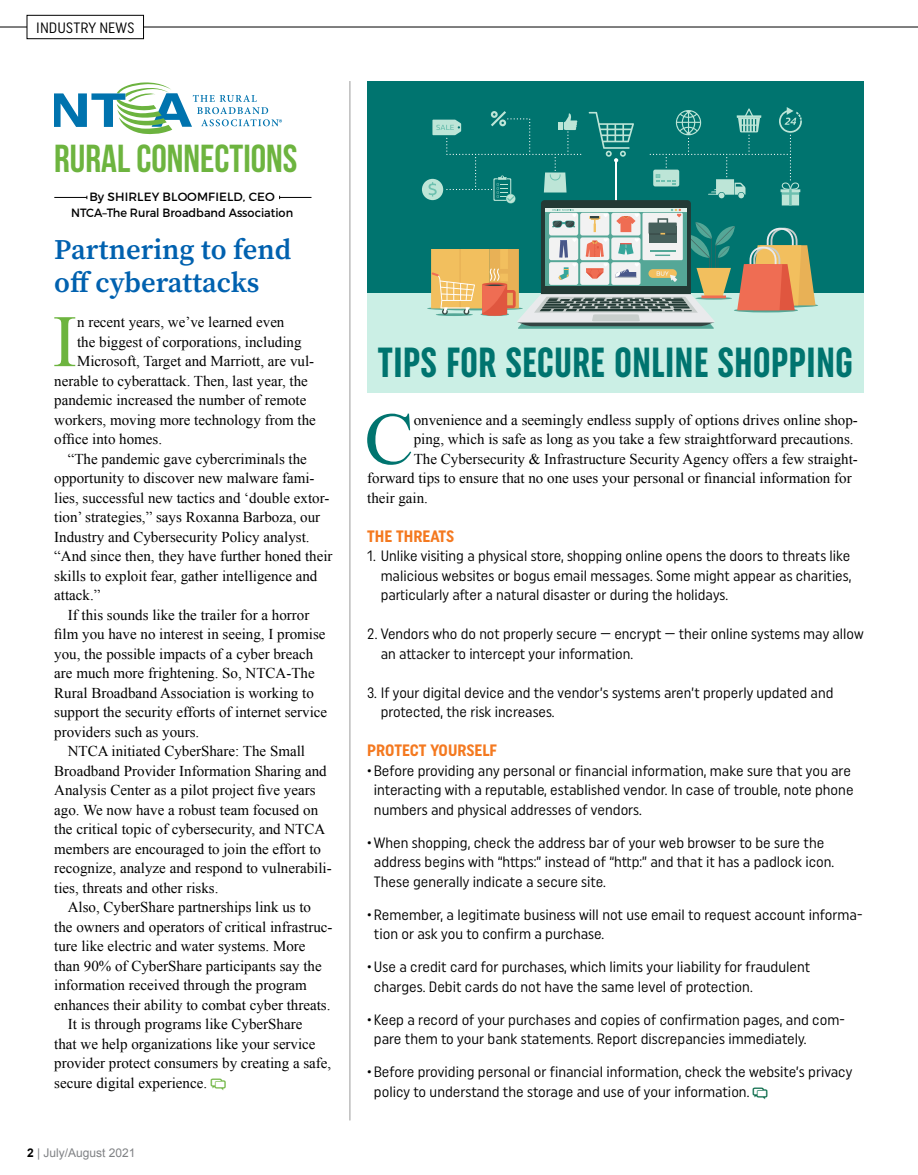
<style>
.page{position:relative;width:918px;height:1175px;background:#fff}
.page>*{position:absolute;margin:0;border:0;box-sizing:border-box;transform-origin:0 0}
.RTM_Drop_Cap{font:73.95px "Times New Roman";color:#6db43f}
.RTM_Drop_Cap-2{font:73.95px "Times New Roman";color:#00746f}
.RTM_Headline{font:700 extra-condensed 42px "Uniform";color:#00746f}
.RTM_Headline-2{font:39px "Bebas Neue";color:#6db43f}
.RTM_Subhead{font:600 28.5px/33px "Source Serif Pro";color:#0061af}
.RTM_Subhead_in_Body{font:700 16.5px "Uniform Condensed";color:#f47920}
.RTM_Page_Header{font:15px/19.5px "Uniform Condensed";color:#000}
.RTM_Body_Copy{font:15px/19.5px "Times New Roman";color:#000}
.RTM_Drop_Cap-3{font:15px "Times New Roman";color:#000}
.RTM_Byline{font:12px "Montserrat";color:#000;scale:.94 1}
.RTM_Byline-2{font:12px "Montserrat";color:#000}
.t1{font:12px "Arial";color:#808285}
.s1{font-weight:700;color:#000}
</style>
<div class="page">
<div style="left:367px;top:81px;width:497px;height:312px;background:#00746f"></div>
<div style="left:367px;top:293px;width:497px;height:100px;background:#cbefe5"></div>
<div style="left:422px;top:179px;width:21px;height:21px;background:#bde5d7;border-radius:50%"></div>
<svg style="left:429px;top:107px;width:387px;height:222px"></svg>
<div style="left:27px;top:15px;width:117px;height:24px;border:1px solid #000"></div>
<svg style="left:0;top:27px;width:27px;height:1px"></svg>
<hr style="left:143px;top:27px;width:775px;height:1px;background:#000">
<hr style="left:350px;top:81px;width:1px;height:1039px;background:#000">
<svg style="left:54px;top:82px;width:228px;height:52px"></svg>
<hr style="left:280px;top:197px;width:32px;height:1px;background:#000">
<hr style="left:54px;top:197px;width:33px;height:1px;background:#000">
<p class="RTM_Page_Header" style="left:36px;top:18px;width:100px">INDUSTRY NEWS</p>
<p class="RTM_Headline-2" style="left:54px;top:137px;width:245px">RURAL CONNECTIONS</p>
<p class="RTM_Byline-2" style="left:90px;top:189px;width:187px">By SHIRLEY BLOOMFIELD, CEO</p>
<p class="RTM_Byline" style="left:71px;top:206px;width:238px">NTCA–The Rural Broadband Association</p>
<p class="RTM_Subhead" style="left:54px;top:232px;width:239px">Partnering to fend off cyberattacks</p>
<p class="RTM_Drop_Cap" style="left:52px;top:292px;width:26px">I</p>
<p class="RTM_Drop_Cap-3" style="left:77px;top:312px;width:209px">n recent years, we’ve learned even</p>
<p class="RTM_Drop_Cap-3" style="left:77px;top:331px;width:226px">the biggest of corporations, including</p>
<p class="RTM_Drop_Cap-3" style="left:77px;top:351px;width:239px">Microsoft, Target and Marriott, are vul-</p>
<p class="RTM_Drop_Cap-3" style="left:54px;top:370px;width:255px">nerable to cyberattack. Then, last year, the</p>
<p class="RTM_Drop_Cap-3" style="left:54px;top:390px;width:254px">pandemic increased the number of remote</p>
<p class="RTM_Drop_Cap-3" style="left:54px;top:409px;width:263px">workers, moving more technology from the</p>
<p class="RTM_Drop_Cap-3" style="left:54px;top:429px;width:109px">office into homes.</p>
<p class="RTM_Body_Copy" style="left:54px;top:449px;width:280px;text-indent:14px">“The pandemic gave cybercriminals the opportunity to discover new malware fami&shy;lies, successful new tactics and ‘double extor&shy;tion’ strategies,” says Roxanna Barboza, our Industry and Cybersecurity Policy analyst. “And since then, they have further honed their skills to exploit fear, gather intelligence and attack.”</p>
<p class="RTM_Body_Copy" style="left:54px;top:605px;width:274px;text-indent:14px">If this sounds like the trailer for a horror film you have no interest in seeing, I promise you, the possible impacts of a cyber breach are much more frightening. So, NTCA-The Rural Broadband Association is working to support the security efforts of internet service providers such as yours.</p>
<p class="RTM_Body_Copy" style="left:54px;top:741px;width:279px;text-indent:14px">NTCA initiated CyberShare: The Small Broadband Provider Information Sharing and Analysis Center as a pilot project five years ago. We now have a robust team focused on the critical topic of cybersecurity, and NTCA members are encouraged to join the effort to recognize, analyze and respond to vulnerabili&shy;ties, threats and other risks.</p>
<p class="RTM_Body_Copy" style="left:54px;top:897px;width:280px;text-indent:14px">Also, CyberShare partnerships link us to the owners and operators of critical infrastruc&shy;ture like electric and water systems. More than 90% of CyberShare participants say the information received through the program enhances their ability to combat cyber threats.</p>
<p class="RTM_Body_Copy" style="left:54px;top:1014px;width:279px;text-indent:14px">It is through programs like CyberShare<br>that we help organizations like your service provider protect consumers by creating a safe, secure digital experience.</p>
<p class="t1" style="left:27px;top:1144px;width:110px"><span class="s1">2</span> | July/August 2021</p>
<p class="RTM_Headline" style="left:378px;top:338px;width:477px">TIPS FOR SECURE ONLINE SHOPPING</p>
<p class="RTM_Drop_Cap-2" style="left:365px;top:389px;width:51px">C</p>
<p class="RTM_Drop_Cap-3" style="left:414px;top:409px;width:446px">onvenience and a seemingly endless supply of options drives online shop-</p>
<p class="RTM_Drop_Cap-3" style="left:414px;top:429px;width:441px">ping, which is safe as long as you take a few straightforward precautions.</p>
<p class="RTM_Drop_Cap-3" style="left:414px;top:448px;width:446px">The Cybersecurity &amp; Infrastructure Security Agency offers a few straight-</p>
<p class="RTM_Drop_Cap-3" style="left:367px;top:468px;width:486px">forward tips to ensure that no one uses your personal or financial information for</p>
<p class="RTM_Drop_Cap-3" style="left:367px;top:487px;width:62px">their gain.</p>
<p class="RTM_Subhead_in_Body" style="left:367px;top:526px;width:89px">THE THREATS</p>
<p class="RTM_Page_Header" style="left:381px;top:546px;width:472px;text-align:justify;text-indent:-14px">1. Unlike visiting a physical store, shopping online opens the doors to threats like malicious websites or bogus email messages. Some might appear as charities, particularly after a natural disaster or during the holidays.</p>
<p class="RTM_Page_Header" style="left:381px;top:624px;width:485px;text-indent:-14px">2. Vendors who do not properly secure — encrypt — their online systems may allow an attacker to intercept your information.</p>
<p class="RTM_Page_Header" style="left:381px;top:682px;width:454px;text-indent:-14px">3. If your digital device and the vendor’s systems aren’t properly updated and protected, the risk increases.</p>
<p class="RTM_Subhead_in_Body" style="left:367px;top:740px;width:131px">PROTECT YOURSELF</p>
<p class="RTM_Page_Header" style="left:374px;top:760px;width:481px;text-indent:-7px">• Before providing any personal or financial information, make sure that you are interacting with a reputable, established vendor. In case of trouble, note phone numbers and physical addresses of vendors.</p>
<p class="RTM_Page_Header" style="left:374px;top:832px;width:462px;text-indent:-7px">•When shopping, check the address bar of your web browser to be sure the address begins with “https:” instead of “http:” and that it has a padlock icon.<br>These generally indicate a secure site.</p>
<p class="RTM_Page_Header" style="left:374px;top:904px;width:490px;text-indent:-7px">• Remember, a legitimate business will not use email to request account informa&shy;tion or ask you to confirm a purchase.</p>
<p class="RTM_Page_Header" style="left:374px;top:957px;width:438px;text-indent:-7px">• Use a credit card for purchases, which limits your liability for fraudulent charges. Debit cards do not have the same level of protection.</p>
<p class="RTM_Page_Header" style="left:374px;top:1009px;width:472px;text-indent:-7px">• Keep a record of your purchases and copies of confirmation pages, and com&shy;pare them to your bank statements. Report discrepancies immediately.</p>
<p class="RTM_Page_Header" style="left:374px;top:1062px;width:480px;text-indent:-7px">• Before providing personal or financial information, check the website’s privacy policy to understand the storage and use of your information.</p>
</div>
